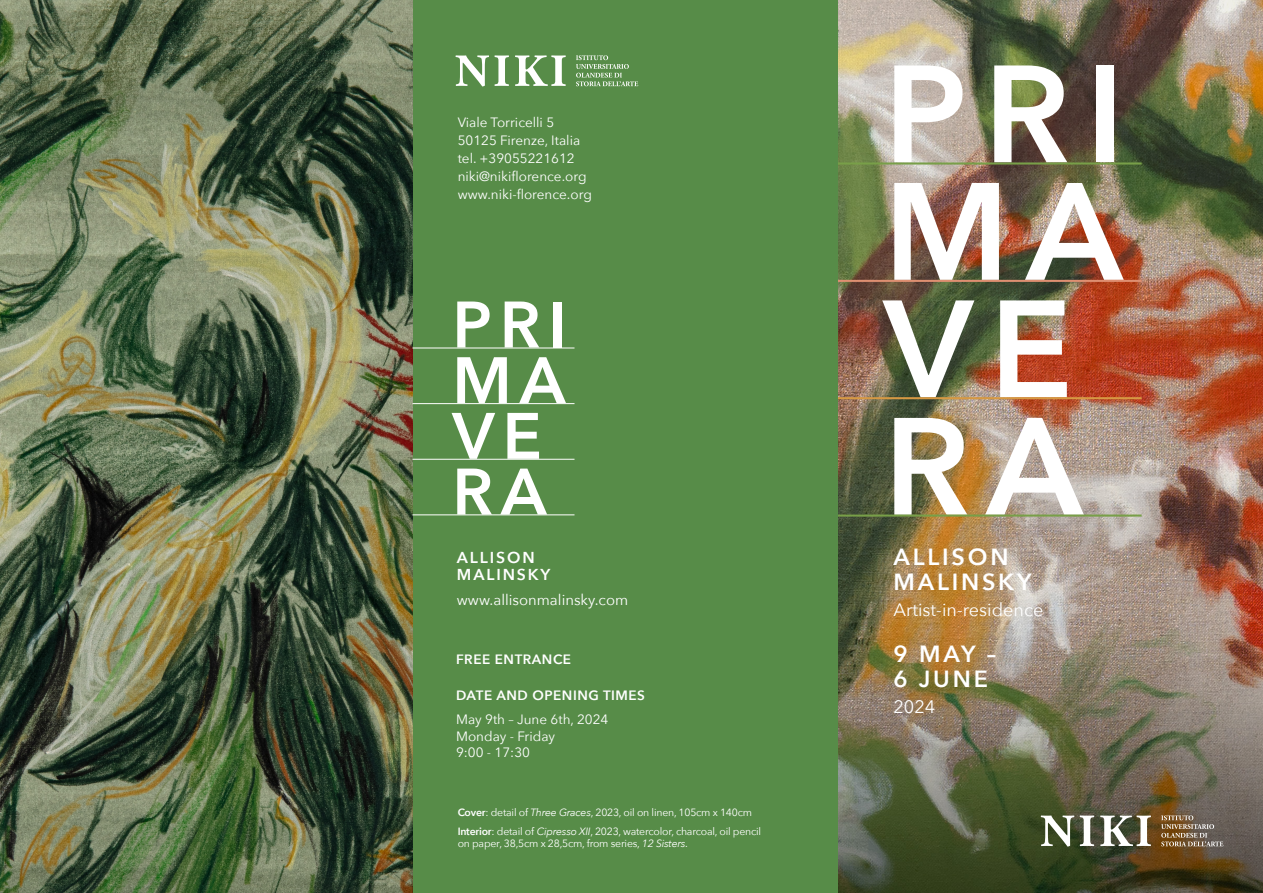
<style>
.page{position:relative;width:1263px;height:893px;background:#fff}
.page>*{position:absolute;margin:0;border:0;box-sizing:border-box;transform-origin:0 0}
.t1{font:600 136.95px "Avenir Next";letter-spacing:.12em;color:#fff}
.t2{font:600 64.95px "Avenir Next";letter-spacing:.12em;color:#fff}
.t3{font:600 23.25px "Avenir Next";letter-spacing:.12em;color:#fff}
.t4{font:18px "Avenir Next";color:#fff}
.t5{font:600 15.75px "Avenir Next";letter-spacing:.12em;color:#fff}
.t6{font:14.85px "Avenir Next";color:#fff}
.t7{font:13.5px "Avenir Next";color:#fff}
.t8{font:600 13.5px "Avenir Next";letter-spacing:.04em;color:#fff}
.t9{font:10.5px "Avenir Next";letter-spacing:-.02em;color:#fff}
.s1{font-weight:600}
.s2{font-style:italic}
</style>
<div class="page">
<img style="left:838px;top:0;width:425px;height:893px">
<hr style="left:833px;top:280px;width:309px;height:2px;background:#de8f71">
<hr style="left:833px;top:397px;width:309px;height:2px;background:#d69943">
<hr style="left:833px;top:514px;width:309px;height:3px;background:#789f48">
<hr style="left:833px;top:162px;width:309px;height:3px;background:#789f48">
<div style="left:412px;top:0;width:426px;height:893px;background:#578c48"></div>
<svg style="left:1080px;top:815px;width:14px;height:31px"></svg>
<svg style="left:1041px;top:815px;width:33px;height:31px"></svg>
<svg style="left:1100px;top:815px;width:51px;height:31px"></svg>
<svg style="left:1161px;top:815px;width:62px;height:31px"></svg>
<img style="left:0;top:0;width:412px;height:893px">
<hr style="left:412px;top:403px;width:162px;height:1px;background:#fff">
<hr style="left:412px;top:459px;width:162px;height:1px;background:#fff">
<hr style="left:412px;top:514px;width:162px;height:1px;background:#fff">
<hr style="left:412px;top:347px;width:162px;height:1px;background:#fff">
<svg style="left:455px;top:55px;width:54px;height:31px"></svg>
<svg style="left:515px;top:55px;width:51px;height:31px"></svg>
<svg style="left:576px;top:55px;width:62px;height:31px"></svg>
<p class="t7" style="left:458px;top:110px;width:98px">Viale Torricelli 5</p>
<p class="t7" style="left:458px;top:128px;width:124px">50125 Firenze, Italia</p>
<p class="t7" style="left:458px;top:146px;width:119px">tel. +39055221612</p>
<p class="t7" style="left:458px;top:164px;width:130px">niki@nikiflorence.org</p>
<p class="t7" style="left:458px;top:182px;width:136px">www.niki-florence.org</p>
<p class="t2" style="left:452px;top:269px;width:116px">PRI</p>
<p class="t2" style="left:452px;top:325px;width:115px">MA</p>
<p class="t2" style="left:452px;top:380px;width:91px">VE</p>
<p class="t2" style="left:452px;top:436px;width:96px">RA</p>
<p class="t5" style="left:457px;top:544px;width:79px">ALLISON</p>
<p class="t5" style="left:457px;top:561px;width:95px">MALINSKY</p>
<p class="t6" style="left:457px;top:587px;width:173px">www.allisonmalinsky.com</p>
<p class="t8" style="left:456px;top:648px;width:117px">FREE ENTRANCE</p>
<p class="t8" style="left:456px;top:683px;width:190px">DATE AND OPENING TIMES</p>
<p class="t7" style="left:456px;top:708px;width:154px">May 9th – June 6th, 2024</p>
<p class="t7" style="left:456px;top:724px;width:101px">Monday - Friday</p>
<p class="t7" style="left:456px;top:741px;width:75px">9:00 - 17:30</p>
<p class="t9" style="left:458px;top:803px;width:296px"><span class="s1">Cover</span>: detail of <span class="s2">Three Graces</span>, 2023, oil on linen, 105cm x 140cm</p>
<p class="t9" style="left:458px;top:823px;width:305px"><span class="s1">Interior</span>: detail of <span class="s2">Cipresso XII</span>, 2023, watercolor, charcoal, oil pencil</p>
<p class="t9" style="left:458px;top:834px;width:232px">on paper, 38,5cm x 28,5cm, from series, <span class="s2">12 Sisters</span>.</p>
<p class="t1" style="left:884px;top:-3px;width:243px">PRI</p>
<p class="t1" style="left:884px;top:115px;width:241px">MA</p>
<p class="t1" style="left:884px;top:232px;width:191px">VE</p>
<p class="t1" style="left:884px;top:350px;width:201px">RA</p>
<p class="t3" style="left:893px;top:537px;width:117px">ALLISON</p>
<p class="t3" style="left:893px;top:562px;width:140px">MALINSKY</p>
<p class="t4" style="left:893px;top:594px;width:151px">Artist-in-residence</p>
<p class="t3" style="left:893px;top:634px;width:104px">9 MAY –</p>
<p class="t3" style="left:893px;top:659px;width:96px">6 JUNE</p>
<p class="t4" style="left:893px;top:691px;width:43px">2024</p>
</div>
